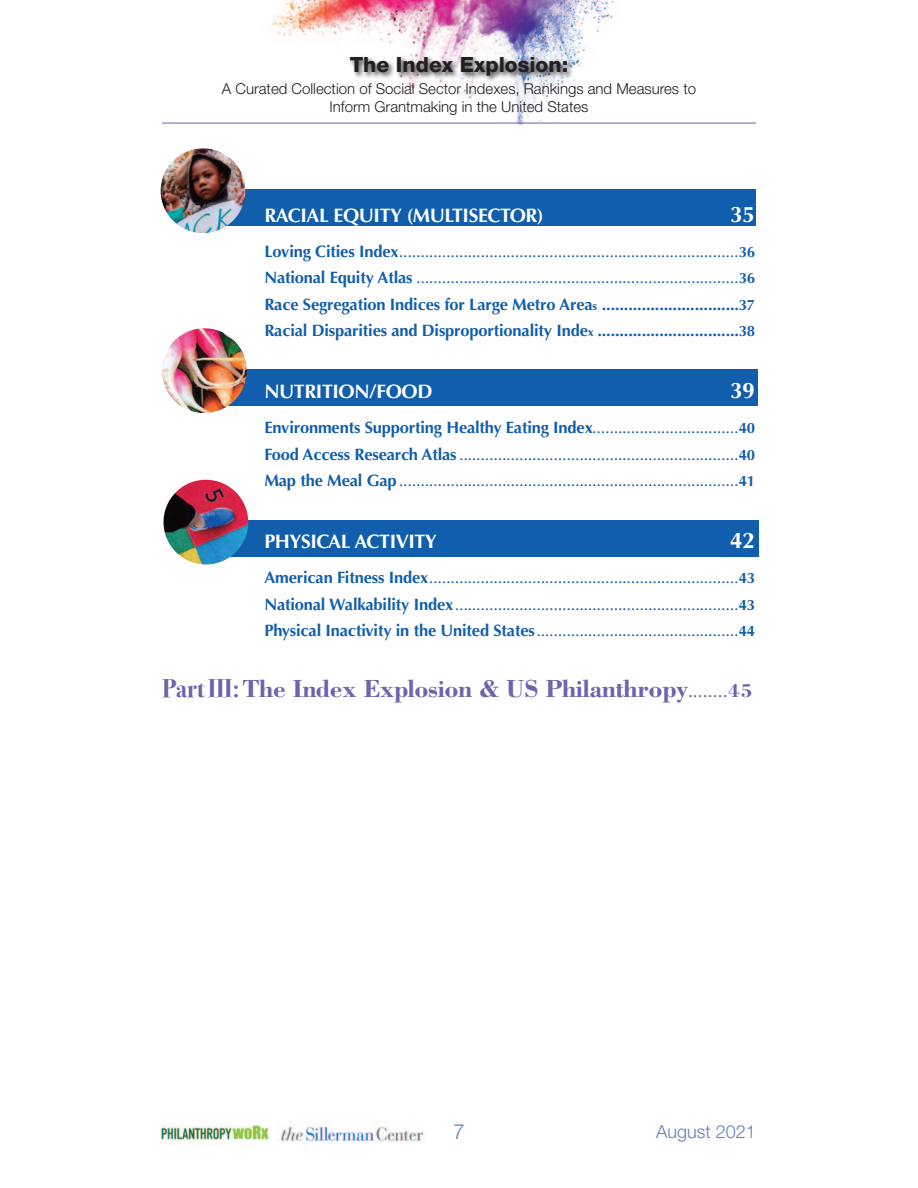
<style>
.page{position:relative;width:918px;height:1188px;background:#fff}
.page>*{position:absolute;margin:0;border:0;box-sizing:border-box;transform-origin:0 0}
.t1{font:700 25.5px "Bodoni";letter-spacing:-.015em;color:#7062ab}
.t2{font:700 22.5px "Optima";color:#fff}
.t3{font:800 21px "Helvetica Neue";color:#231f20}
.t4{font:300 21px "Helvetica Neue";color:#617fc0}
.t5{font:700 19.5px "Optima";letter-spacing:-.02em;color:#fff}
.t6{font:300 18px "Helvetica Neue";color:#617fc0}
.t7{font:700 16.5px "Optima";letter-spacing:-.01em;color:#115eac}
.t8{font:300 15px/18px "Helvetica Neue";color:#231f20;text-align:center}
.t9{font:700 12px "Optima";color:#115eac}
.s1{font-size:16.5px}
.s2{font-size:15px}
.s3{font-size:12px}
.s4{font-family:"Bodoni Svty Two ITCTT"}
.s5{font-size:13.5px}
.s6{font-size:19.5px}
</style>
<div class="page">
<img style="left:231px;top:0;width:422px;height:125px">
<img style="left:281px;top:1126px;width:143px;height:16px">
<hr style="left:162px;top:123px;width:594px;height:1px;background:#7062ab">
<img style="left:160px;top:1125px;width:110px;height:21px">
<img style="left:231px;top:46px;width:422px;height:66px">
<div style="left:228px;top:369px;width:529px;height:37px;background:#115eac"></div>
<img style="left:162px;top:328px;width:85px;height:85px;border-radius:50%">
<div style="left:229px;top:520px;width:530px;height:37px;background:#115eac"></div>
<img style="left:164px;top:480px;width:84px;height:85px;border-radius:50%">
<div style="left:226px;top:189px;width:530px;height:37px;background:#115eac"></div>
<img style="left:161px;top:148px;width:84px;height:85px;border-radius:50%">
<p class="t3" style="left:350px;top:57px;width:220px">The Index Explosion:</p>
<p class="t8" style="left:222px;top:82px;width:476px">A Curated Collection of Social Sector Indexes, Rankings and Measures to<br>Inform Grantmaking in the United States</p>
<p class="t5" style="left:264px;top:204px;width:281px">RACIAL EQUITY (MULTISECTOR)</p>
<p class="t2" style="left:730px;top:201px;width:26px">35</p>
<p class="t9" style="left:264px;top:246px;width:492px"><span class="s1">Loving Cities Index</span>...............................................................................<span class="s2">36</span></p>
<p class="t9" style="left:264px;top:272px;width:492px"><span class="s1">National Equity Atlas</span> ...........................................................................<span class="s2">36</span></p>
<p class="t7" style="left:264px;top:294px;width:492px">Race Segregation Indices for Large Metro Area<span class="s3">s</span> ...............................<span class="s2">37</span></p>
<p class="t7" style="left:264px;top:321px;width:492px">Racial Disparities and Disproportionality Inde<span class="s3">x</span> ................................<span class="s2">38</span></p>
<p class="t5" style="left:264px;top:380px;width:170px">NUTRITION/FOOD</p>
<p class="t2" style="left:730px;top:377px;width:26px">39</p>
<p class="t7" style="left:264px;top:418px;width:492px">Environments Supporting Healthy Eating Index<span class="s3">..................................</span><span class="s2">40</span></p>
<p class="t9" style="left:264px;top:449px;width:492px"><span class="s1">Food Access Research Atlas</span> .................................................................<span class="s2">40</span></p>
<p class="t9" style="left:264px;top:475px;width:492px"><span class="s1">Map the Meal Gap</span> ...............................................................................<span class="s2">41</span></p>
<p class="t5" style="left:264px;top:530px;width:174px">PHYSICAL ACTIVITY</p>
<p class="t2" style="left:730px;top:527px;width:26px">42</p>
<p class="t9" style="left:264px;top:572px;width:492px"><span class="s1">American Fitness Index</span>........................................................................<span class="s2">43</span></p>
<p class="t9" style="left:264px;top:599px;width:492px"><span class="s1">National Walkability Index</span>..................................................................<span class="s2">43</span></p>
<p class="t9" style="left:264px;top:625px;width:492px"><span class="s1">Physical Inactivity in the United States</span>...............................................<span class="s2">44</span></p>
<p class="t1" style="left:162px;top:680px;width:592px"><span class="s4">Part III:</span> The Index Explosion &amp; US Philanthropy<span class="s5">........</span><span class="s6">45</span></p>
<p class="t4" style="left:453px;top:1124px;width:13px">7</p>
<p class="t6" style="left:656px;top:1125px;width:101px">August 2021</p>
</div>
